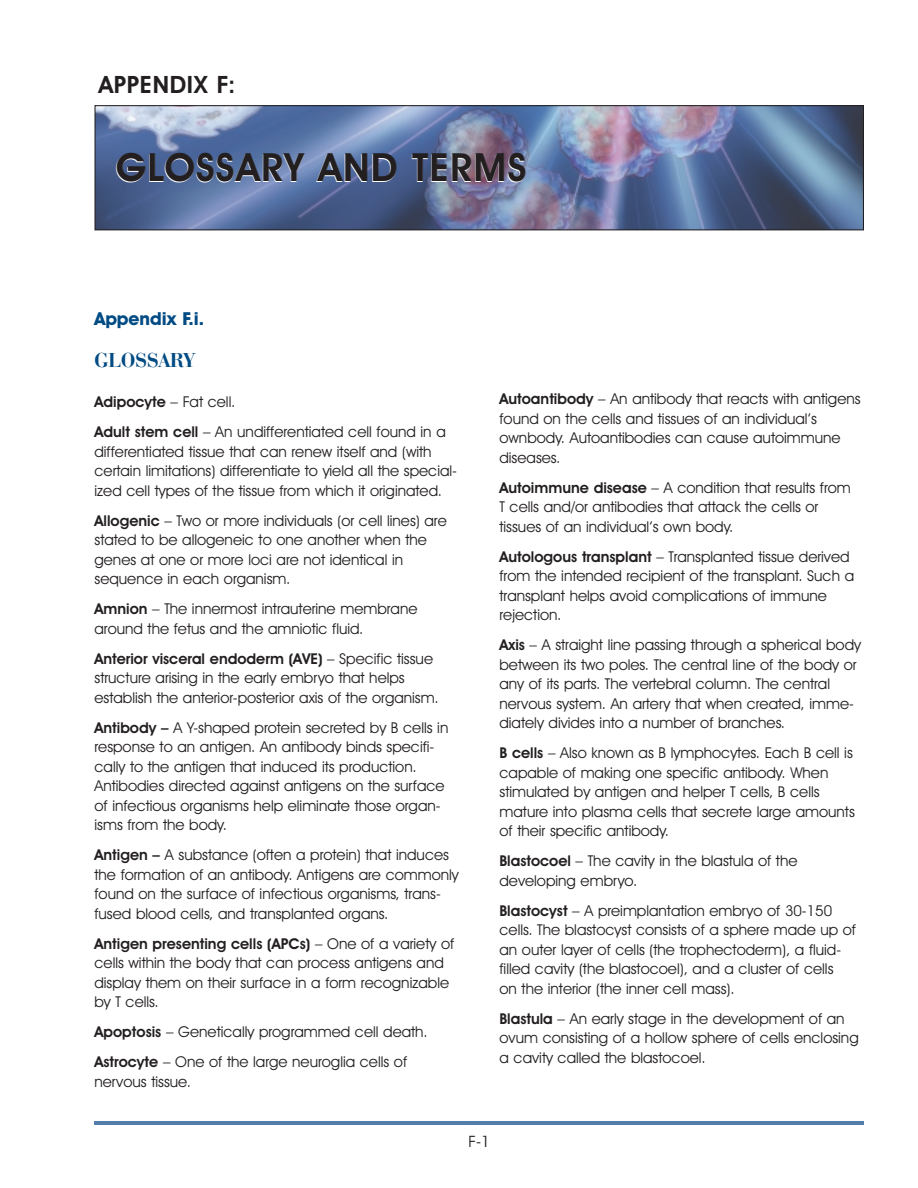
<style>
.page{position:relative;width:918px;height:1188px;background:#fff}
.page>*{position:absolute;margin:0;border:0;box-sizing:border-box;transform-origin:0 0}
.t1{font:600 39px "Avant Garde IT Cby BT";letter-spacing:.03em;color:#fff}
.t2{font:600 24px "Avant Garde IT Cby BT";letter-spacing:.03em;color:#231f20}
.t3{font:700 21px "Bauer Bodoni BT";color:#004b84}
.t4{font:700 18px "Avant Garde IT Cby BT";color:#004b84}
.t5{font:15.75px "Avant Garde IT Cby BT";color:#231f20}
.t6{font:15px/19.5px "Avant Garde IT Cby BT";color:#231f20}
.s1{font-weight:600}
</style>
<div class="page">
<hr style="left:94px;top:1122px;width:770px;height:3px;background:#547dac">
<img style="left:96px;top:107px;width:766px;height:121px">
<div style="left:94px;top:105px;width:770px;height:125px;border:1px solid #231f20"></div>
<h2 class="t2" style="left:99px;top:76px;width:138px">APPENDIX F:</h2>
<h1 class="t1" style="left:115px;top:155px;width:412px">GLOSSARY AND TERMS</h1>
<p class="t4" style="left:94px;top:312px;width:111px">Appendix F.i.</p>
<h3 class="t3" style="left:94px;top:352px;width:102px">GLOSSARY</h3>
<p class="t6" style="left:94px;top:389px;width:353px;line-height:30px"><span class="s1">Adipocyte</span> – Fat cell.<br><span class="s1">Adult stem cell</span> – An undifferentiated cell found in a</p>
<p class="t6" style="left:94px;top:443px;width:364px">differentiated tissue that can renew itself and (with certain limitations) differentiate to yield all the special&shy;ized cell types of the tissue from which it originated.</p>
<p class="t6" style="left:94px;top:512px;width:354px"><span class="s1">Allogenic</span> – Two or more individuals (or cell lines) are stated to be allogeneic to one another when the genes at one or more loci are not identical in sequence in each organism.</p>
<p class="t6" style="left:94px;top:601px;width:325px"><span class="s1">Amnion</span> – The innermost intrauterine membrane around the fetus and the amniotic fluid.</p>
<p class="t6" style="left:94px;top:650px;width:346px"><span class="s1">Anterior visceral endoderm (AVE)</span> – Specific tissue structure arising in the early embryo that helps establish the anterior-posterior axis of the organism.</p>
<p class="t6" style="left:94px;top:719px;width:355px"><span class="s1">Antibody –</span> A Y-shaped protein secreted by B cells in response to an antigen. An antibody binds specifi&shy;cally to the antigen that induced its production.<br>Antibodies directed against antigens on the surface of infectious organisms help eliminate those organ&shy;isms from the body.</p>
<p class="t6" style="left:94px;top:847px;width:366px"><span class="s1">Antigen –</span> A substance (often a protein) that induces the formation of an antibody. Antigens are commonly found on the surface of infectious organisms, trans&shy;fused blood cells, and transplanted organs.</p>
<p class="t6" style="left:94px;top:935px;width:361px"><span class="s1">Antigen presenting cells (APCs)</span> – One of a variety of cells within the body that can process antigens and display them on their surface in a form recognizable by T cells.</p>
<p class="t6" style="left:94px;top:1019px;width:335px;line-height:30px"><span class="s1">Apoptosis</span> – Genetically programmed cell death.<br><span class="s1">Astrocyte</span> – One of the large neuroglia cells of</p>
<p class="t6" style="left:94px;top:1073px;width:98px">nervous tissue.</p>
<p class="t6" style="left:500px;top:391px;width:363px"><span class="s1">Autoantibody</span> – An antibody that reacts with antigens found on the cells and tissues of an individual’s ownbody. Autoantibodies can cause autoimmune diseases.</p>
<p class="t6" style="left:500px;top:479px;width:353px"><span class="s1">Autoimmune disease</span> – A condition that results from<br>T cells and/or antibodies that attack the cells or tissues of an individual’s own body.</p>
<p class="t6" style="left:500px;top:548px;width:356px"><span class="s1">Autologous transplant</span> – Transplanted tissue derived from the intended recipient of the transplant. Such a transplant helps avoid complications of immune rejection.</p>
<p class="t6" style="left:500px;top:637px;width:363px"><span class="s1">Axis</span> – A straight line passing through a spherical body between its two poles. The central line of the body or any of its parts. The vertebral column. The central nervous system. An artery that when created, imme&shy;diately divides into a number of branches.</p>
<p class="t6" style="left:500px;top:745px;width:357px"><span class="s1">B cells</span> – Also known as B lymphocytes. Each B cell is capable of making one specific antibody. When stimulated by antigen and helper T cells, B cells mature into plasma cells that secrete large amounts of their specific antibody.</p>
<p class="t6" style="left:499px;top:853px;width:300px"><span class="s1">Blastocoel</span> – The cavity in the blastula of the developing embryo.</p>
<p class="t6" style="left:500px;top:902px;width:358px"><span class="s1">Blastocyst</span> – A preimplantation embryo of 30-150 cells. The blastocyst consists of a sphere made up of an outer layer of cells (the trophectoderm), a fluid&shy;filled cavity (the blastocoel), and a cluster of cells<br>on the interior (the inner cell mass).</p>
<p class="t6" style="left:500px;top:1010px;width:361px"><span class="s1">Blastula</span> – An early stage in the development of an ovum consisting of a hollow sphere of cells enclosing a cavity called the blastocoel.</p>
<p class="t5" style="left:468px;top:1136px;width:23px">F-1</p>
</div>
